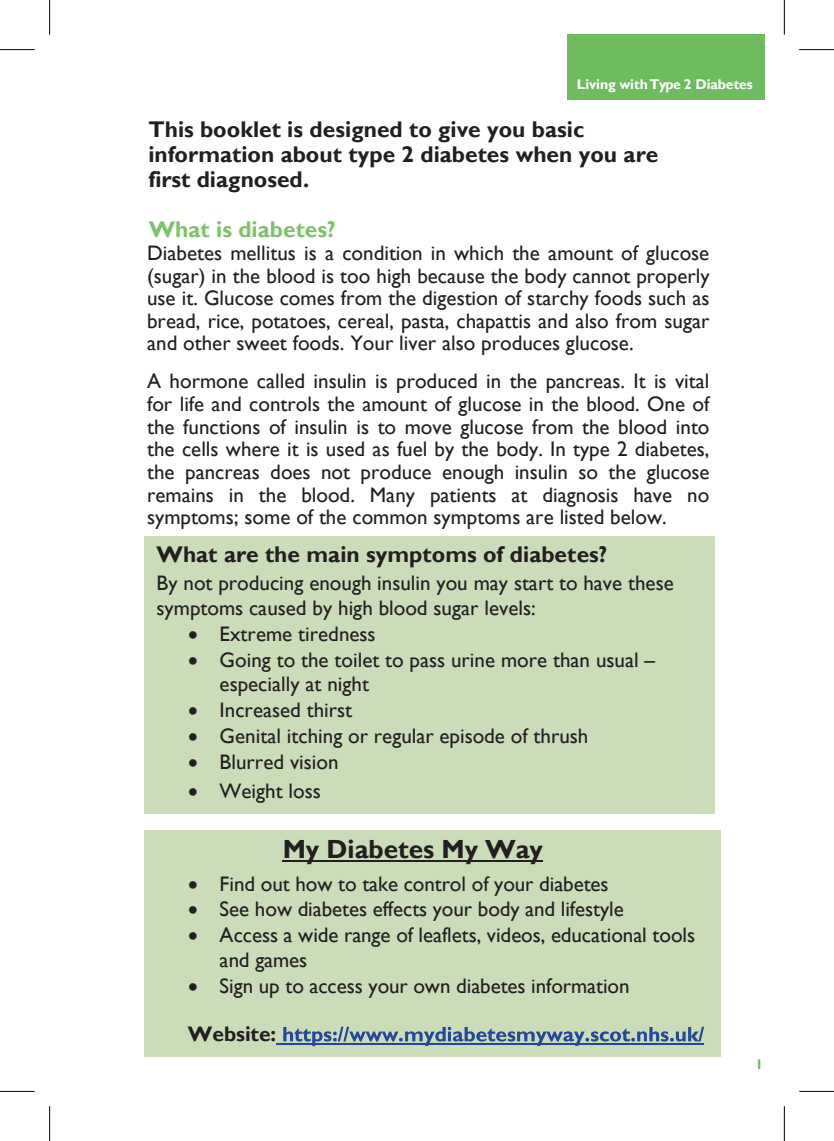
<style>
.page{position:relative;width:834px;height:1141px;background:#fff}
.page>*{position:absolute;margin:0;border:0;box-sizing:border-box;transform-origin:0 0}
.t1{font:700 26.25px "Gill Sans";color:#231f20}
.t2{font:700 22.75px/25px "Gill Sans";color:#231f20}
.t3{font:700 22.75px "Gill Sans";color:#7dc369}
.t4{font:21px/22.8px "Gill Sans";color:#231f20}
.t5{font:700 21px "Gill Sans";color:#231f20}
.t6{font:700 14px "Gill Sans";letter-spacing:-.005em;color:#fff}
.t7{font:700 14px "Gill Sans";color:#6fbc60}
</style>
<div class="page">
<div style="left:567px;top:35px;width:197px;height:13px;background:#6fbb60"></div>
<div style="left:567px;top:48px;width:197px;height:52px;background:#6fbc60"></div>
<div style="left:144px;top:537px;width:570px;height:277px;background:#cadcb8"></div>
<div style="left:144px;top:830px;width:576px;height:227px;background:#cadcb8"></div>
<hr style="left:282px;top:860px;width:260px;height:1px;background:#231f20">
<svg style="left:276px;top:1027px;width:428px;height:19px"></svg>
<hr style="left:0;top:49px;width:35px;height:1px;background:#000">
<hr style="left:49px;top:0;width:1px;height:35px;background:#000">
<hr style="left:799px;top:49px;width:34px;height:1px;background:#000">
<hr style="left:783px;top:0;width:1px;height:35px;background:#000">
<hr style="left:0;top:1091px;width:35px;height:1px;background:#000">
<hr style="left:49px;top:1106px;width:1px;height:35px;background:#000">
<hr style="left:799px;top:1091px;width:34px;height:1px;background:#000">
<hr style="left:783px;top:1106px;width:1px;height:35px;background:#000">
<p class="t6" style="left:576px;top:76px;width:177px">Living withType 2 Diabetes</p>
<p class="t2" style="left:148px;top:118px;width:511px">This booklet is designed to give you basic information about type 2 diabetes when you are first diagnosed.</p>
<p class="t3" style="left:149px;top:216px;width:188px">What is diabetes?</p>
<p class="t4" style="left:147px;top:242px;width:564px;text-align:justify">Diabetes mellitus is a condition in which the amount of glucose (sugar) in the blood is too high because the body cannot properly use it. Glucose comes from the digestion of starchy foods such as bread, rice, potatoes, cereal, pasta, chapattis and also from sugar and other sweet foods. Your liver also produces glucose.</p>
<p class="t4" style="left:147px;top:370px;width:563px;text-align:justify">A hormone called insulin is produced in the pancreas. It is vital for life and controls the amount of glucose in the blood. One of the functions of insulin is to move glucose from the blood into the cells where it is used as fuel by the body. In type 2 diabetes, the pancreas does not produce enough insulin so the glucose remains in the blood. Many patients at diagnosis have no symptoms; some of the common symptoms are listed below.</p>
<p class="t2" style="left:156px;top:542px;width:452px">What are the main symptoms of diabetes?</p>
<p class="t4" style="left:156px;top:571px;width:518px;line-height:24.3px">By not producing enough insulin you may start to have these symptoms caused by high blood sugar levels:</p>
<p class="t4" style="left:188px;top:623px;width:189px">• Extreme tiredness</p>
<p class="t4" style="left:219px;top:648px;width:436px;line-height:24.3px;text-indent:-32px">• Going to the toilet to pass urine more than usual – especially at night</p>
<p class="t4" style="left:188px;top:699px;width:166px">• Increased thirst</p>
<p class="t4" style="left:188px;top:725px;width:402px">• Genital itching or regular episode of thrush</p>
<p class="t4" style="left:188px;top:751px;width:152px">• Blurred vision</p>
<p class="t4" style="left:188px;top:780px;width:134px">• Weight loss</p>
<p class="t1" style="left:282px;top:833px;width:262px">My Diabetes My Way</p>
<p class="t4" style="left:188px;top:872px;width:422px">• Find out how to take control of your diabetes</p>
<p class="t4" style="left:188px;top:898px;width:437px">• See how diabetes effects your body and lifestyle</p>
<p class="t4" style="left:219px;top:923px;width:477px;line-height:24.3px;text-indent:-32px">• Access a wide range of leaflets, videos, educational tools and games</p>
<p class="t4" style="left:188px;top:975px;width:443px">• Sign up to access your own diabetes information</p>
<p class="t5" style="left:188px;top:1022px;width:90px">Website:</p>
<p class="t7" style="left:755px;top:1056px;width:9px">1</p>
</div>
